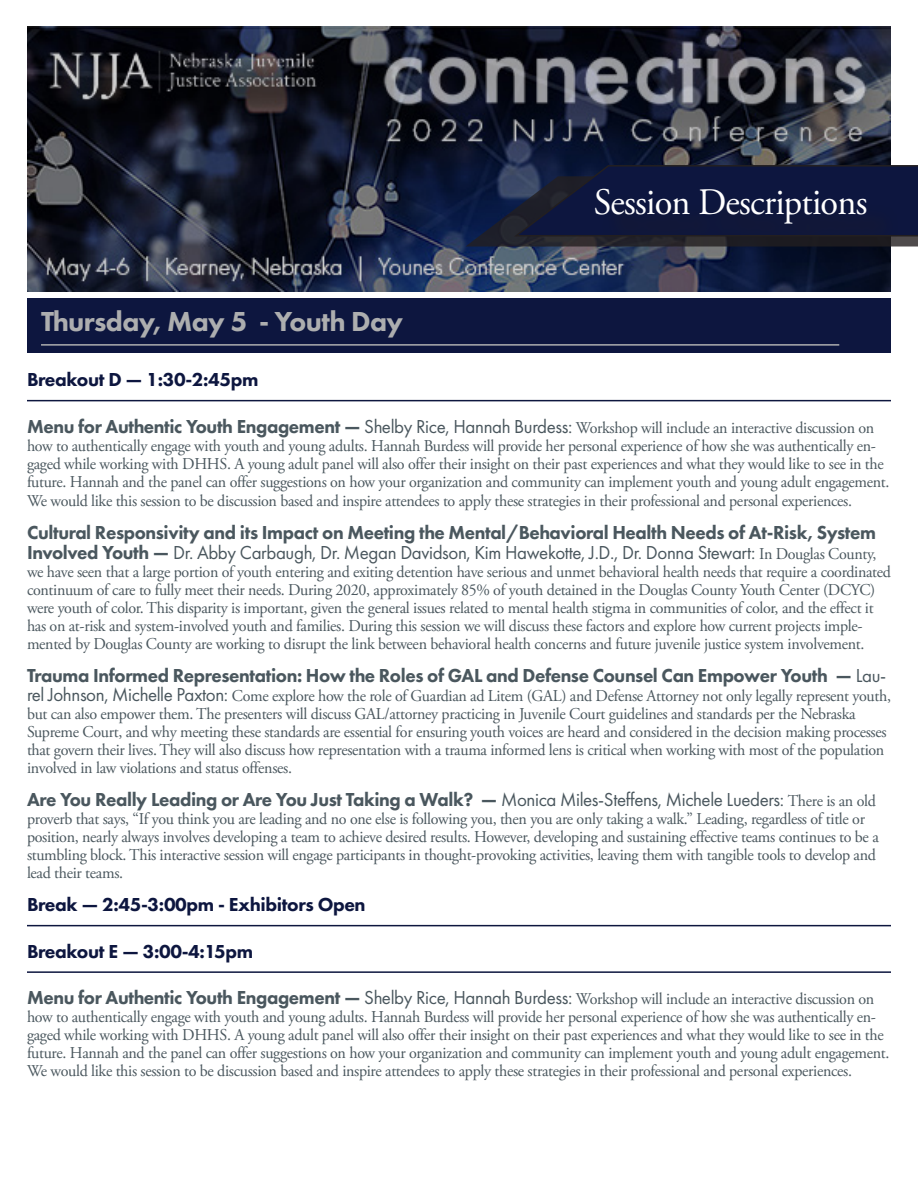
<style>
.page{position:relative;width:918px;height:1188px;background:#fff}
.page>*{position:absolute;margin:0;border:0;box-sizing:border-box;transform-origin:0 0}
.t1{font:37.35px "Adobe Garamond Pro";letter-spacing:-.02em;color:#fff}
.t2{font:800 28.5px "Futura PT";letter-spacing:-.02em;color:#adaeaf}
.t3{font:800 19.5px/19.5px "Futura PT";letter-spacing:-.02em;color:#4a575e}
.t4{font:800 19.5px "Futura PT";letter-spacing:-.02em;color:#0d163f}
.t5{font:16.5px/18px "Adobe Garamond Pro";letter-spacing:-.02em;color:#4a575e}
.s1{font-family:"Futura PT";font-weight:800;font-size:19.5px}
.s2{font-family:"Futura PT";font-size:19.5px}
.s3{font-weight:400}
.s4{font-family:"Adobe Garamond Pro";font-weight:400;font-size:16.5px}
</style>
<div class="page">
<img style="left:27px;top:27px;width:864px;height:265px">
<svg style="left:465px;top:164px;width:453px;height:83px;background:#141d3d"></svg>
<hr style="left:27px;top:400px;width:864px;height:1px;background:#0d163f">
<hr style="left:27px;top:925px;width:864px;height:1px;background:#0d163f">
<hr style="left:27px;top:971px;width:864px;height:2px;background:#0d163f">
<div style="left:601px;top:193px;width:298px;height:64px;background:#231f20;opacity:.75"></div>
<div style="left:27px;top:298px;width:864px;height:54px;background:#0d163f"></div>
<hr style="left:41px;top:344px;width:798px;height:2px;background:#adaeaf">
<p class="t2" style="left:41px;top:303px;width:364px">Thursday, May 5 - Youth Day</p>
<p class="t1" style="left:594px;top:180px;width:275px">Session Descriptions</p>
<p class="t4" style="left:27px;top:368px;width:233px">Breakout D — 1:30-2:45pm</p>
<p class="t5" style="left:27px;top:419px;width:864px"><span class="s1">Menu for Authentic Youth Engagement —</span> <span class="s2">Shelby Rice, Hannah Burdess:</span> Workshop will include an interactive discussion on how to authentically engage with youth and young adults. Hannah Burdess will provide her personal experience of how she was authentically en&shy;gaged while working with DHHS. A young adult panel will also offer their insight on their past experiences and what they would like to see in the future. Hannah and the panel can offer suggestions on how your organization and community can implement youth and young adult engagement.</p>
<p class="t5" style="left:27px;top:493px;width:827px">We would like this session to be discussion based and inspire attendees to apply these strategies in their professional and personal experiences.</p>
<p class="t3" style="left:27px;top:523px;width:851px">Cultural Responsivity and its Impact on Meeting the Mental/Behavioral Health Needs of At-Risk, System<br>Involved Youth — <span class="s3">Dr. Abby Carbaugh, Dr. Megan Davidson, Kim Hawekotte, J.D., Dr. Donna Stewart:</span> <span class="s4">In Douglas County,</span></p>
<p class="t5" style="left:27px;top:563px;width:866px">we have seen that a large portion of youth entering and exiting detention have serious and unmet behavioral health needs that require a coordinated continuum of care to fully meet their needs. During 2020, approximately 85% of youth detained in the Douglas County Youth Center (DCYC) were youth of color. This disparity is important, given the general issues related to mental health stigma in communities of color, and the effect it has on at-risk and system-involved youth and families. During this session we will discuss these factors and explore how current projects imple&shy;mented by Douglas County are working to disrupt the link between behavioral health concerns and future juvenile justice system involvement.</p>
<p class="t3" style="left:27px;top:665px;width:861px">Trauma Informed Representation: How the Roles of GAL and Defense Counsel Can Empower Youth — <span class="s3">Lau-</span></p>
<p class="t5" style="left:27px;top:688px;width:866px"><span class="s2">rel Johnson, Michelle Paxton:</span> Come explore how the role of Guardian ad Litem (GAL) and Defense Attorney not only legally represent youth, but can also empower them. The presenters will discuss GAL/attorney practicing in Juvenile Court guidelines and standards per the Nebraska Supreme Court, and why meeting these standards are essential for ensuring youth voices are heard and considered in the decision making processes that govern their lives. They will also discuss how representation with a trauma informed lens is critical when working with most of the population involved in law violations and status offenses.</p>
<p class="t3" style="left:27px;top:790px;width:850px">Are You Really Leading or Are You Just Taking a Walk? — <span class="s3">Monica Miles-Steffens, Michele Lueders:</span> <span class="s4">There is an old</span></p>
<p class="t5" style="left:27px;top:811px;width:853px">proverb that says, “If you think you are leading and no one else is following you, then you are only taking a walk.” Leading, regardless of title or position, nearly always involves developing a team to achieve desired results. However, developing and sustaining effective teams continues to be a stumbling block. This interactive session will engage participants in thought-provoking activities, leaving them with tangible tools to develop and lead their teams.</p>
<p class="t4" style="left:27px;top:893px;width:340px">Break — 2:45-3:00pm - Exhibitors Open</p>
<p class="t4" style="left:27px;top:939px;width:228px">Breakout E — 3:00-4:15pm</p>
<p class="t5" style="left:27px;top:991px;width:864px"><span class="s1">Menu for Authentic Youth Engagement —</span> <span class="s2">Shelby Rice, Hannah Burdess:</span> Workshop will include an interactive discussion on how to authentically engage with youth and young adults. Hannah Burdess will provide her personal experience of how she was authentically en&shy;gaged while working with DHHS. A young adult panel will also offer their insight on their past experiences and what they would like to see in the future. Hannah and the panel can offer suggestions on how your organization and community can implement youth and young adult engagement.<br>We would like this session to be discussion based and inspire attendees to apply these strategies in their professional and personal experiences.</p>
</div>
